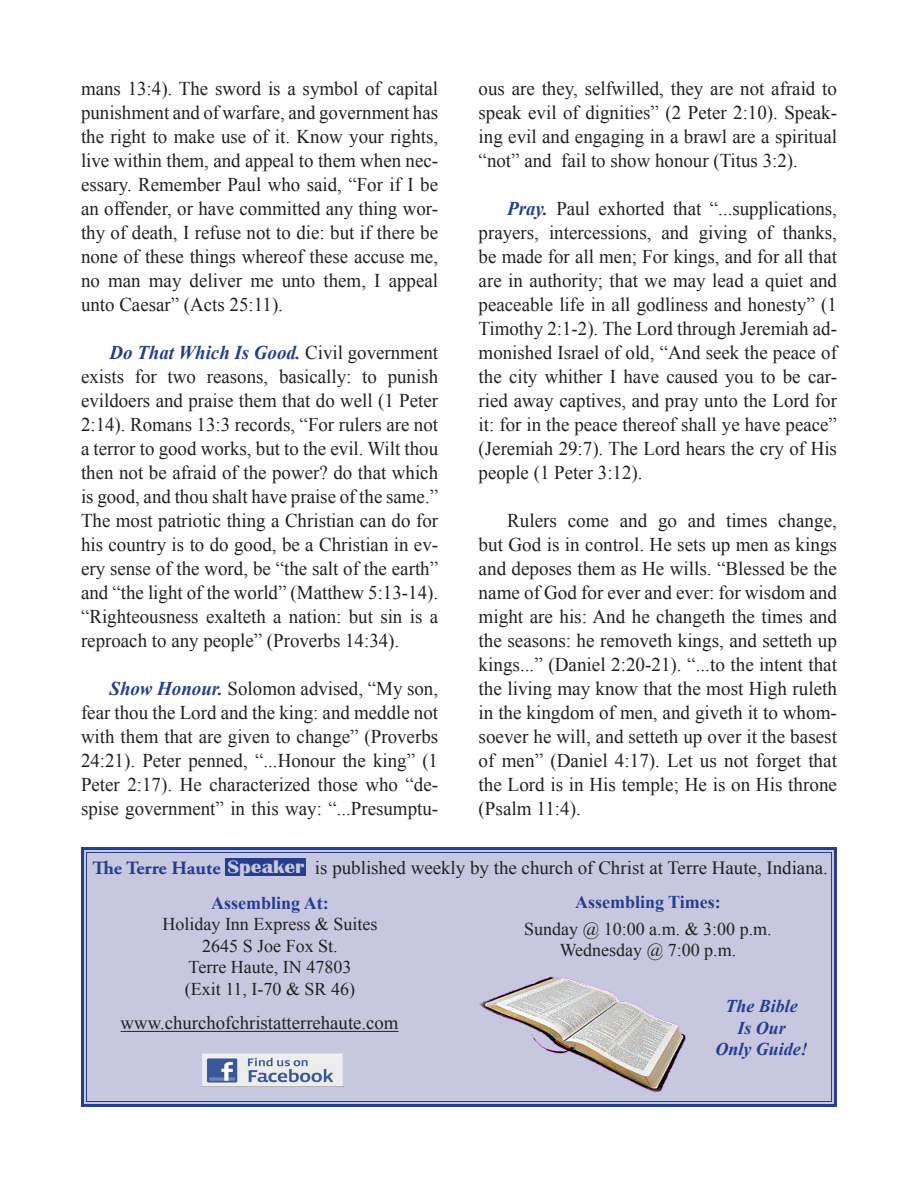
<style>
.page{position:relative;width:918px;height:1188px;background:#fff}
.page>*{position:absolute;margin:0;border:0;box-sizing:border-box;transform-origin:0 0}
.t1{font:19.5px/24px "Times New Roman";color:#231f20;text-align:justify}
.t2{font:18.75px "Times New Roman";color:#231f20}
.t3{font:700 18.75px "Adobe Garamond Pro";color:#253f8e;scale:1.04 1}
.t4{font:18px "Times New Roman";color:#231f20}
.t5{font:700 18px "Times New Roman";color:#253f8e}
.t6{font:italic 700 18px "Times New Roman";color:#253f8e}
.s1{font-weight:700;font-style:italic;color:#253f8e}
.s2{font-family:"Britannic";color:#c7c7e0}
</style>
<div class="page">
<div style="left:81px;top:847px;width:756px;height:260px;background:#c7c7e0"></div>
<div style="left:86px;top:852px;width:746px;height:250px;border:1px solid #253f8e"></div>
<div style="left:225px;top:858px;width:81px;height:18px;background:#253f8e"></div>
<hr style="left:121px;top:1031px;width:277px;height:1px;background:#231f20">
<img style="left:478px;top:974px;width:231px;height:118px">
<img style="left:202px;top:1053px;width:141px;height:33px">
<p class="t1" style="left:81px;top:76px;width:359px">mans 13:4). The sword is a symbol of capital punishment and of warfare, and government has the right to make use of it. Know your rights, live within them, and appeal to them when nec&shy;essary. Remember Paul who said, “For if I be an offender, or have committed any thing wor&shy;thy of death, I refuse not to die: but if there be none of these things whereof these accuse me, no man may deliver me unto them, I appeal unto Caesar” (Acts 25:11).</p>
<p class="t1" style="left:81px;top:340px;width:359px;text-indent:28px"><span class="s1">Do That Which Is Good.</span> Civil government exists for two reasons, basically: to punish evildoers and praise them that do well (1 Peter 2:14). Romans 13:3 records, “For rulers are not a terror to good works, but to the evil. Wilt thou then not be afraid of the power? do that which is good, and thou shalt have praise of the same.” The most patriotic thing a Christian can do for his country is to do good, be a Christian in ev&shy;ery sense of the word, be “the salt of the earth” and “the light of the world” (Matthew 5:13-14). “Righteousness exalteth a nation: but sin is a reproach to any people” (Proverbs 14:34).</p>
<p class="t1" style="left:81px;top:676px;width:359px;text-indent:28px"><span class="s1">Show Honour.</span> Solomon advised, “My son, fear thou the Lord and the king: and meddle not with them that are given to change” (Proverbs 24:21). Peter penned, “...Honour the king” (1<br>Peter 2:17). He characterized those who “de&shy;spise government” in this way: “...Presumptu-</p>
<p class="t1" style="left:479px;top:76px;width:360px">ous are they, selfwilled, they are not afraid to speak evil of dignities” (2 Peter 2:10). Speak&shy;ing evil and engaging in a brawl are a spiritual “not” and fail to show honour (Titus 3:2).</p>
<p class="t1" style="left:479px;top:196px;width:360px;text-indent:28px"><span class="s1">Pray.</span> Paul exhorted that “...supplications, prayers, intercessions, and giving of thanks, be made for all men; For kings, and for all that are in authority; that we may lead a quiet and peaceable life in all godliness and honesty” (1<br>Timothy 2:1-2). The Lord through Jeremiah ad&shy;monished Israel of old, “And seek the peace of the city whither I have caused you to be car&shy;ried away captives, and pray unto the Lord for it: for in the peace thereof shall ye have peace” (Jeremiah 29:7). The Lord hears the cry of His people (1 Peter 3:12).</p>
<p class="t1" style="left:479px;top:508px;width:360px;text-indent:28px">Rulers come and go and times change, but God is in control. He sets up men as kings and deposes them as He wills. “Blessed be the name of God for ever and ever: for wisdom and might are his: And he changeth the times and the seasons: he removeth kings, and setteth up kings...” (Daniel 2:20-21). “...to the intent that the living may know that the most High ruleth in the kingdom of men, and giveth it to whom&shy;soever he will, and setteth up over it the basest of men” (Daniel 4:17). Let us not forget that the Lord is in His temple; He is on His throne (Psalm 11:4).</p>
<p class="t3" style="left:92px;top:857px;width:205px">The Terre Haute <span class="s2">Speaker</span></p>
<p class="t2" style="left:315px;top:855px;width:515px">is published weekly by the church of Christ at Terre Haute, Indiana.</p>
<p class="t5" style="left:211px;top:890px;width:119px">Assembling At:</p>
<p class="t4" style="left:163px;top:912px;width:216px">Holiday Inn Express &amp; Suites</p>
<p class="t4" style="left:202px;top:934px;width:137px">2645 S Joe Fox St.</p>
<p class="t4" style="left:189px;top:955px;width:164px">Terre Haute, IN 47803</p>
<p class="t4" style="left:185px;top:977px;width:172px">(Exit 11, I-70 &amp; SR 46)</p>
<p class="t2" style="left:121px;top:1010px;width:279px">www.churchofchristatterrehaute.com</p>
<p class="t5" style="left:575px;top:890px;width:147px">Assembling Times:</p>
<p class="t4" style="left:524px;top:917px;width:249px">Sunday @ 10:00 a.m. &amp; 3:00 p.m.</p>
<p class="t4" style="left:560px;top:938px;width:178px">Wednesday @ 7:00 p.m.</p>
<p class="t6" style="left:725px;top:994px;width:74px">The Bible</p>
<p class="t6" style="left:737px;top:1015px;width:50px">Is Our</p>
<p class="t6" style="left:715px;top:1037px;width:94px">Only Guide!</p>
</div>
